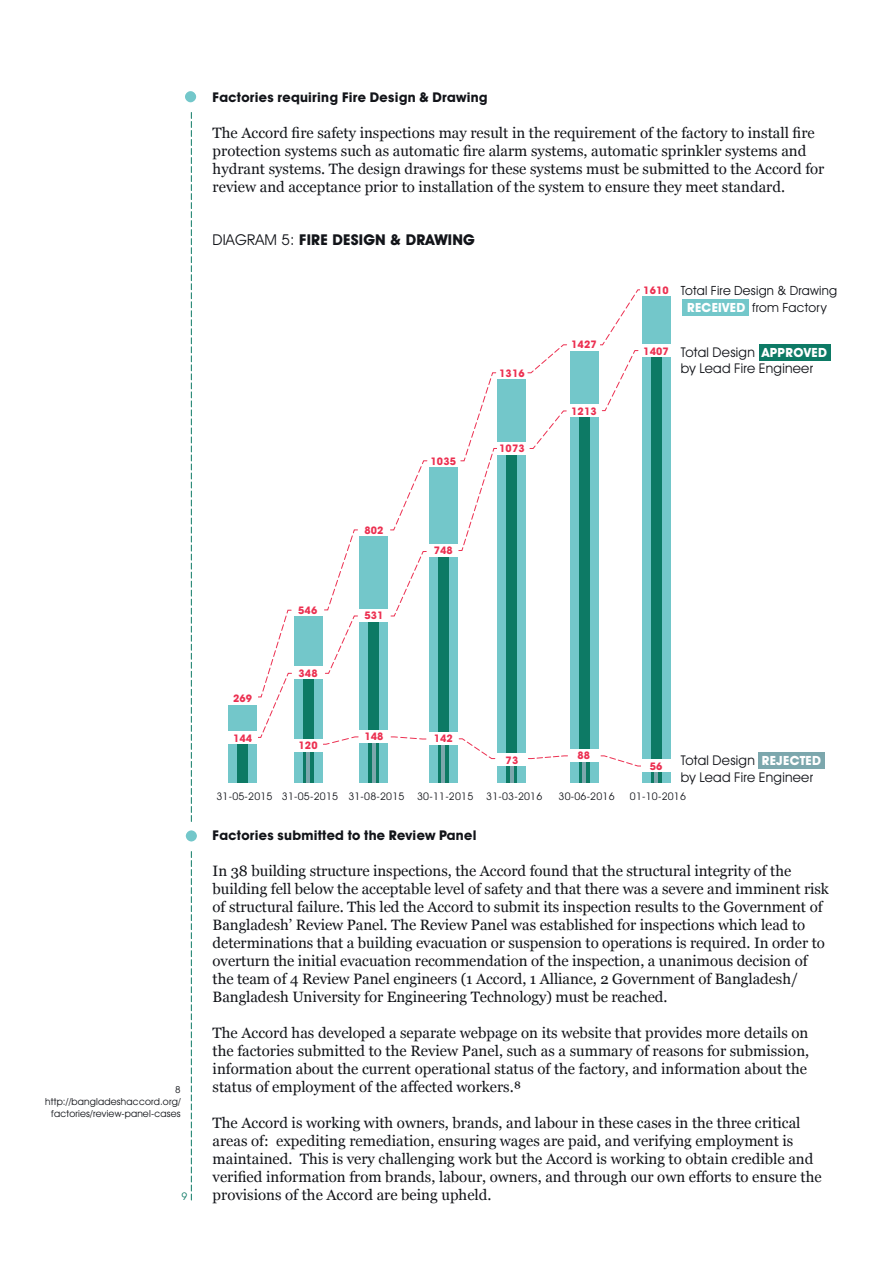
<style>
.page{position:relative;width:893px;height:1263px;background:#fff}
.page>*{position:absolute;margin:0;border:0;box-sizing:border-box;transform-origin:0 0}
.t1{font:15px/18px "Georgia";color:#121419}
.t2{font:700 15px "Avant Garde IT Cby BT";letter-spacing:.01em;color:#121419}
.t3{font:13.5px/16.5px "ITC Avant Garde Gothic Book R";letter-spacing:.02em;color:#121419}
.t4{font:700 13.5px "Avant Garde IT Cby BT";letter-spacing:.02em;color:#121419}
.t5{font:12.75px/16.5px "ITC Avant Garde Gothic Book R";letter-spacing:.02em;color:#121419;text-align:center}
.t6{font:10.5px "ITC Avant Garde Gothic Book R";letter-spacing:.02em;color:#121419}
.t7{font:700 10.5px "Avant Garde IT Cby BT";letter-spacing:.02em;color:#ec3051}
.t8{font:10.5px "ITC Avant Garde Gothic Book R";color:#0d7a65}
.t9{font:9.75px/12px "ITC Avant Garde Gothic Book R";letter-spacing:.02em;color:#121419;text-align:right}
.s1{font-family:"ITC Avant Garde Gothic Book R";font-weight:400}
.s2{font-family:"Avant Garde IT Cby BT";font-weight:700;color:#fff}
.s3{font-family:"Avant Garde IT Cby BT";font-weight:700;font-size:12.75px;color:#fff}
</style>
<div class="page">
<svg style="left:191px;top:112px;width:1px;height:1088px"></svg>
<svg style="left:181px;top:87px;width:19px;height:19px"></svg>
<div style="left:177px;top:83px;width:27px;height:28px;border:8px solid #fff;border-radius:50%"></div>
<div style="left:642px;top:289px;width:28px;height:494px;background:#73c7ca"></div>
<div style="left:651px;top:351px;width:10px;height:432px;background:#0d7a65"></div>
<hr style="left:654px;top:766px;width:4px;height:17px;background:#7ca7ad">
<svg style="left:429px;top:461px;width:29px;height:322px"></svg>
<svg style="left:438px;top:767px;width:11px;height:16px"></svg>
<hr style="left:442px;top:738px;width:3px;height:45px;background:#7ca7ad">
<div style="left:498px;top:372px;width:28px;height:411px;background:#73c7ca"></div>
<div style="left:507px;top:448px;width:10px;height:335px;background:#0d7a65"></div>
<hr style="left:510px;top:760px;width:4px;height:23px;background:#7ca7ad">
<svg style="left:322px;top:738px;width:319px;height:29px"></svg>
<svg style="left:258px;top:698px;width:21px;height:40px"></svg>
<svg style="left:258px;top:289px;width:404px;height:409px"></svg>
<div style="left:682px;top:299px;width:67px;height:16px;background:#73c7ca"></div>
<div style="left:759px;top:344px;width:71px;height:17px;background:#0d7a65"></div>
<div style="left:758px;top:753px;width:67px;height:16px;background:#7ca7ad"></div>
<div style="left:228px;top:698px;width:29px;height:85px;background:#73c7ca"></div>
<div style="left:237px;top:737px;width:11px;height:46px;background:#0d7a65"></div>
<div style="left:228px;top:731px;width:30px;height:13px;background:#fff"></div>
<div style="left:228px;top:692px;width:30px;height:12px;background:#fff"></div>
<div style="left:294px;top:610px;width:28px;height:173px;background:#73c7ca"></div>
<div style="left:303px;top:673px;width:10px;height:110px;background:#0d7a65"></div>
<hr style="left:306px;top:745px;width:4px;height:38px;background:#7ca7ad">
<div style="left:293px;top:667px;width:30px;height:12px;background:#fff"></div>
<div style="left:293px;top:739px;width:30px;height:12px;background:#fff"></div>
<div style="left:293px;top:604px;width:30px;height:12px;background:#fff"></div>
<div style="left:360px;top:529px;width:28px;height:254px;background:#73c7ca"></div>
<div style="left:369px;top:615px;width:10px;height:168px;background:#0d7a65"></div>
<hr style="left:372px;top:736px;width:4px;height:47px;background:#7ca7ad">
<div style="left:359px;top:609px;width:30px;height:12px;background:#fff"></div>
<div style="left:428px;top:544px;width:30px;height:13px;background:#fff"></div>
<div style="left:497px;top:442px;width:30px;height:13px;background:#fff"></div>
<div style="left:359px;top:730px;width:30px;height:12px;background:#fff"></div>
<div style="left:428px;top:732px;width:30px;height:12px;background:#fff"></div>
<div style="left:497px;top:754px;width:30px;height:12px;background:#fff"></div>
<div style="left:359px;top:523px;width:30px;height:13px;background:#fff"></div>
<div style="left:428px;top:455px;width:30px;height:12px;background:#fff"></div>
<div style="left:497px;top:366px;width:30px;height:13px;background:#fff"></div>
<div style="left:182px;top:827px;width:19px;height:18px;background:#73c7ca;border-radius:50%"></div>
<div style="left:178px;top:823px;width:26px;height:26px;border:8px solid #fff;border-radius:50%"></div>
<div style="left:570px;top:344px;width:28px;height:439px;background:#73c7ca"></div>
<div style="left:579px;top:410px;width:10px;height:373px;background:#0d7a65"></div>
<hr style="left:582px;top:755px;width:4px;height:28px;background:#7ca7ad">
<div style="left:568px;top:338px;width:32px;height:13px;background:#fff"></div>
<div style="left:640px;top:284px;width:32px;height:12px;background:#fff"></div>
<div style="left:568px;top:404px;width:32px;height:13px;background:#fff"></div>
<div style="left:640px;top:344px;width:32px;height:13px;background:#fff"></div>
<div style="left:569px;top:749px;width:30px;height:12px;background:#fff"></div>
<div style="left:641px;top:759px;width:30px;height:13px;background:#fff"></div>
<p class="t4" style="left:213px;top:89px;width:277px">Factories requiring Fire Design &amp; Drawing</p>
<p class="t1" style="left:213px;top:123px;width:613px">The Accord fire safety inspections may result in the requirement of the factory to install fire protection systems such as automatic fire alarm systems, automatic sprinkler systems and hydrant systems. The design drawings for these systems must be submitted to the Accord for review and acceptance prior to installation of the system to ensure they meet standard.</p>
<p class="t2" style="left:213px;top:230px;width:264px"><span class="s1">DIAGRAM 5:</span> FIRE DESIGN &amp; DRAWING</p>
<p class="t9" style="left:45px;top:1083px;width:137px">8<br>http://bangladeshaccord. org/ factories/review-panel-cases</p>
<p class="t7" style="left:430px;top:455px;width:27px">1035</p>
<p class="t7" style="left:499px;top:366px;width:27px">1316</p>
<p class="t7" style="left:499px;top:442px;width:27px">1073</p>
<p class="t7" style="left:571px;top:338px;width:27px">1427</p>
<p class="t7" style="left:571px;top:404px;width:27px">1213</p>
<p class="t7" style="left:643px;top:284px;width:27px">1610</p>
<p class="t7" style="left:643px;top:344px;width:27px">1407</p>
<p class="t5" style="left:681px;top:282px;width:158px">Total Fire Design &amp; Drawing<br><span class="s2">RECEIVED</span> from Factory</p>
<p class="t3" style="left:681px;top:343px;width:148px">Total Design <span class="s3">APPROVED </span>by Lead Fire Engineer</p>
<p class="t7" style="left:364px;top:524px;width:21px">802</p>
<p class="t7" style="left:434px;top:544px;width:21px">748</p>
<p class="t7" style="left:298px;top:604px;width:21px">546</p>
<p class="t7" style="left:364px;top:609px;width:21px">531</p>
<p class="t7" style="left:233px;top:692px;width:21px">269</p>
<p class="t7" style="left:233px;top:731px;width:21px">144</p>
<p class="t7" style="left:298px;top:667px;width:21px">348</p>
<p class="t7" style="left:298px;top:739px;width:21px">120</p>
<p class="t7" style="left:364px;top:730px;width:21px">148</p>
<p class="t7" style="left:434px;top:732px;width:21px">142</p>
<p class="t6" style="left:216px;top:790px;width:58px">31-05-2015</p>
<p class="t6" style="left:282px;top:790px;width:58px">31-05-2015</p>
<p class="t6" style="left:348px;top:790px;width:126px">31-08-2015 30-11-2015</p>
<p class="t7" style="left:506px;top:754px;width:14px">73</p>
<p class="t7" style="left:577px;top:749px;width:14px">88</p>
<p class="t7" style="left:650px;top:759px;width:14px">56</p>
<p class="t3" style="left:681px;top:752px;width:142px">Total Design <span class="s3">REJECTED </span>by Lead Fire Engineer</p>
<p class="t6" style="left:486px;top:790px;width:58px">31-03-2016</p>
<p class="t6" style="left:559px;top:790px;width:58px">30-06-2016</p>
<p class="t6" style="left:630px;top:790px;width:58px">01-10-2016</p>
<p class="t4" style="left:213px;top:827px;width:265px">Factories submitted to the Review Panel</p>
<p class="t1" style="left:213px;top:861px;width:618px">In 38 building structure inspections, the Accord found that the structural integrity of the building fell below the acceptable level of safety and that there was a severe and imminent risk of structural failure. This led the Accord to submit its inspection results to the Government of Bangladesh’ Review Panel. The Review Panel was established for inspections which lead to determinations that a building evacuation or suspension to operations is required. In order to overturn the initial evacuation recommendation of the inspection, a unanimous decision of the team of 4 Review Panel engineers (1 Accord, 1 Alliance, 2 Government of Bangladesh/ Bangladesh University for Engineering Technology) must be reached.</p>
<p class="t1" style="left:213px;top:1023px;width:598px">The Accord has developed a separate webpage on its website that provides more details on the factories submitted to the Review Panel, such as a summary of reasons for submission, information about the current operational status of the factory, and information about the status of employment of the affected workers.⁸</p>
<p class="t1" style="left:213px;top:1113px;width:610px">The Accord is working with owners, brands, and labour in these cases in the three critical areas of: expediting remediation, ensuring wages are paid, and verifying employment is maintained. This is very challenging work but the Accord is working to obtain credible and verified information from brands, labour, owners, and through our own efforts to ensure the</p>
<p class="t8" style="left:182px;top:1190px;width:7px">9</p>
<p class="t1" style="left:213px;top:1185px;width:280px">provisions of the Accord are being upheld.</p>
</div>
